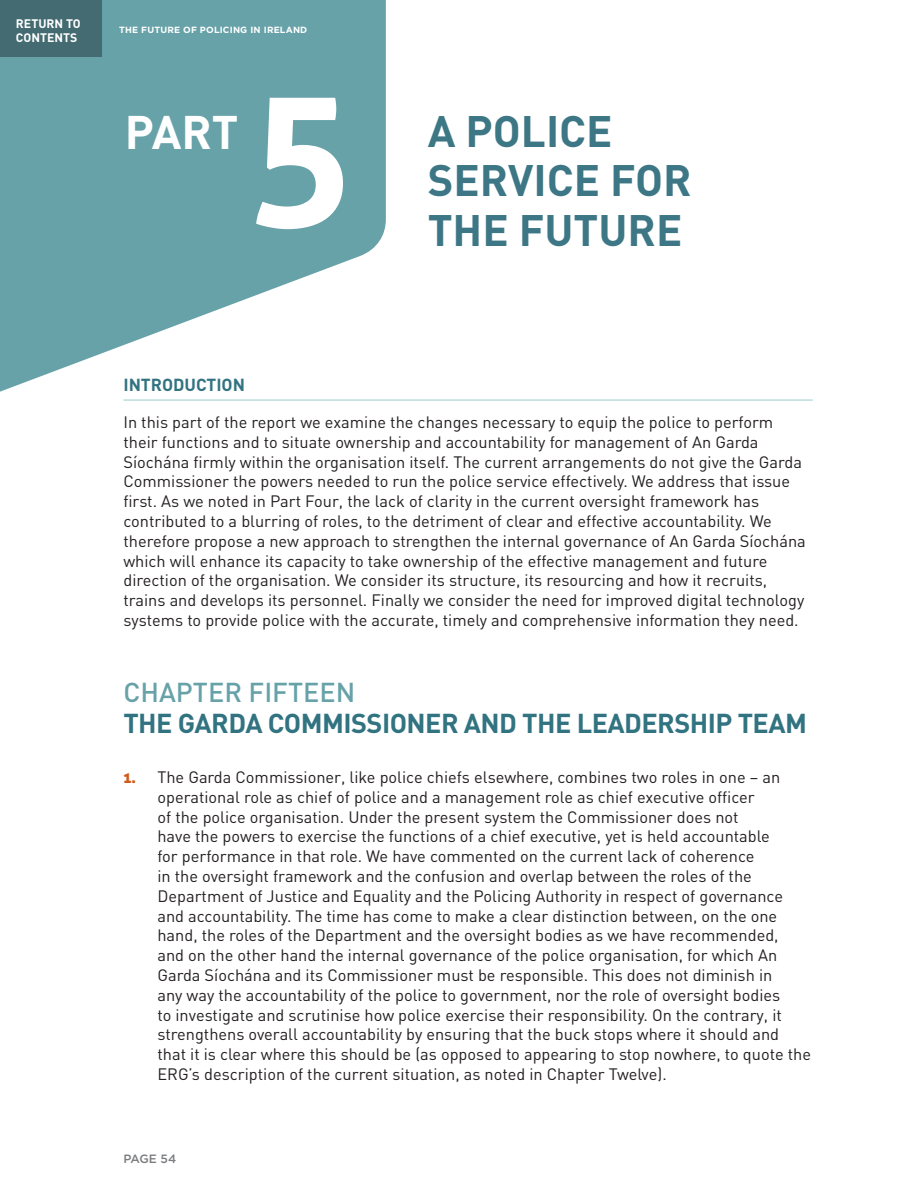
<style>
.page{position:relative;width:915px;height:1191px;background:#fff}
.page>*{position:absolute;margin:0;border:0;box-sizing:border-box;transform-origin:0 0}
.t1{font:700 182.7px "Aller";color:#fff}
.TOC_1{font:700 46.5px "DIN";color:#fff}
.Part_x_chapter_head{font:700 43.5px/49.5px "DIN";color:#3d7785}
.chapter_name{font:700 27px "DIN";letter-spacing:-.02em;color:#327381}
.chapter_no{font:500 27px "DIN";color:#66a2a8}
.sub_A{font:700 17.25px "DIN";color:#327381}
.new_indented_para_ma{font:16.35px/19.8px "DIN";color:#231f20}
.BODY_NO_INDENT{font:16.35px/19.8px "DIN";color:#231f20}
.t2{font:700 12.3px/14.1px "DIN";color:#fff}
.t3{font:500 12px "Gotham";letter-spacing:-.02em;color:#7a7c7f}
.bulley_1{font:700 9px "Gotham";letter-spacing:.02em;color:#fff}
.s1{font-family:"Aller Display";font-size:15px;color:#d1591a}
</style>
<div class="page">
<hr style="left:123px;top:400px;width:689px;height:1px;background:#9acdc9">
<svg style="left:0;top:0;width:386px;height:401px;fill:#66a2a8"></svg>
<div style="left:0;top:0;width:102px;height:57px;background:#436b71"></div>
<p class="t2" style="left:16px;top:16px;width:66px">RETURN TO<br>CONTENTS</p>
<p class="bulley_1" style="left:119px;top:24px;width:190px">THE FUTURE OF POLICING IN IRELAND</p>
<p class="TOC_1" style="left:125px;top:102px;width:115px">PART</p>
<p class="t1" style="left:247px;top:39px;width:111px">5</p>
<p class="Part_x_chapter_head" style="left:427px;top:104px;width:265px">A POLICE<br>SERVICE FOR</p>
<p class="Part_x_chapter_head" style="left:427px;top:203px;width:256px">THE FUTURE</p>
<p class="sub_A" style="left:123px;top:374px;width:123px">INTRODUCTION</p>
<p class="BODY_NO_INDENT" style="left:123px;top:412px;width:683px">In this part of the report we examine the changes necessary to equip the police to perform their functions and to situate ownership and accountability for management of An Garda Síochána firmly within the organisation itself. The current arrangements do not give the Garda Commissioner the powers needed to run the police service effectively. We address that issue first. As we noted in Part Four, the lack of clarity in the current oversight framework has contributed to a blurring of roles, to the detriment of clear and effective accountability. We therefore propose a new approach to strengthen the internal governance of An Garda Síochána which will enhance its capacity to take ownership of the effective management and future direction of the organisation. We consider its structure, its resourcing and how it recruits, trains and develops its personnel. Finally we consider the need for improved digital technology systems to provide police with the accurate, timely and comprehensive information they need.</p>
<p class="chapter_no" style="left:123px;top:675px;width:233px">CHAPTER FIFTEEN</p>
<p class="chapter_name" style="left:123px;top:706px;width:684px">THE GARDA COMMISSIONER AND THE LEADERSHIP TEAM</p>
<p class="new_indented_para_ma" style="left:157px;top:767px;width:655px;text-indent:-34px"><span class="s1">1.</span> The Garda Commissioner, like police chiefs elsewhere, combines two roles in one – an operational role as chief of police and a management role as chief executive officer<br>of the police organisation. Under the present system the Commissioner does not<br>have the powers to exercise the functions of a chief executive, yet is held accountable<br>for performance in that role. We have commented on the current lack of coherence<br>in the oversight framework and the confusion and overlap between the roles of the Department of Justice and Equality and the Policing Authority in respect of governance and accountability. The time has come to make a clear distinction between, on the one hand, the roles of the Department and the oversight bodies as we have recommended,<br>and on the other hand the internal governance of the police organisation, for which An Garda Síochána and its Commissioner must be responsible. This does not diminish in<br>any way the accountability of the police to government, nor the role of oversight bodies<br>to investigate and scrutinise how police exercise their responsibility. On the contrary, it strengthens overall accountability by ensuring that the buck stops where it should and that it is clear where this should be (as opposed to appearing to stop nowhere, to quote the ERG’s description of the current situation, as noted in Chapter Twelve).</p>
<p class="t3" style="left:123px;top:1150px;width:54px">PAGE 54</p>
</div>
